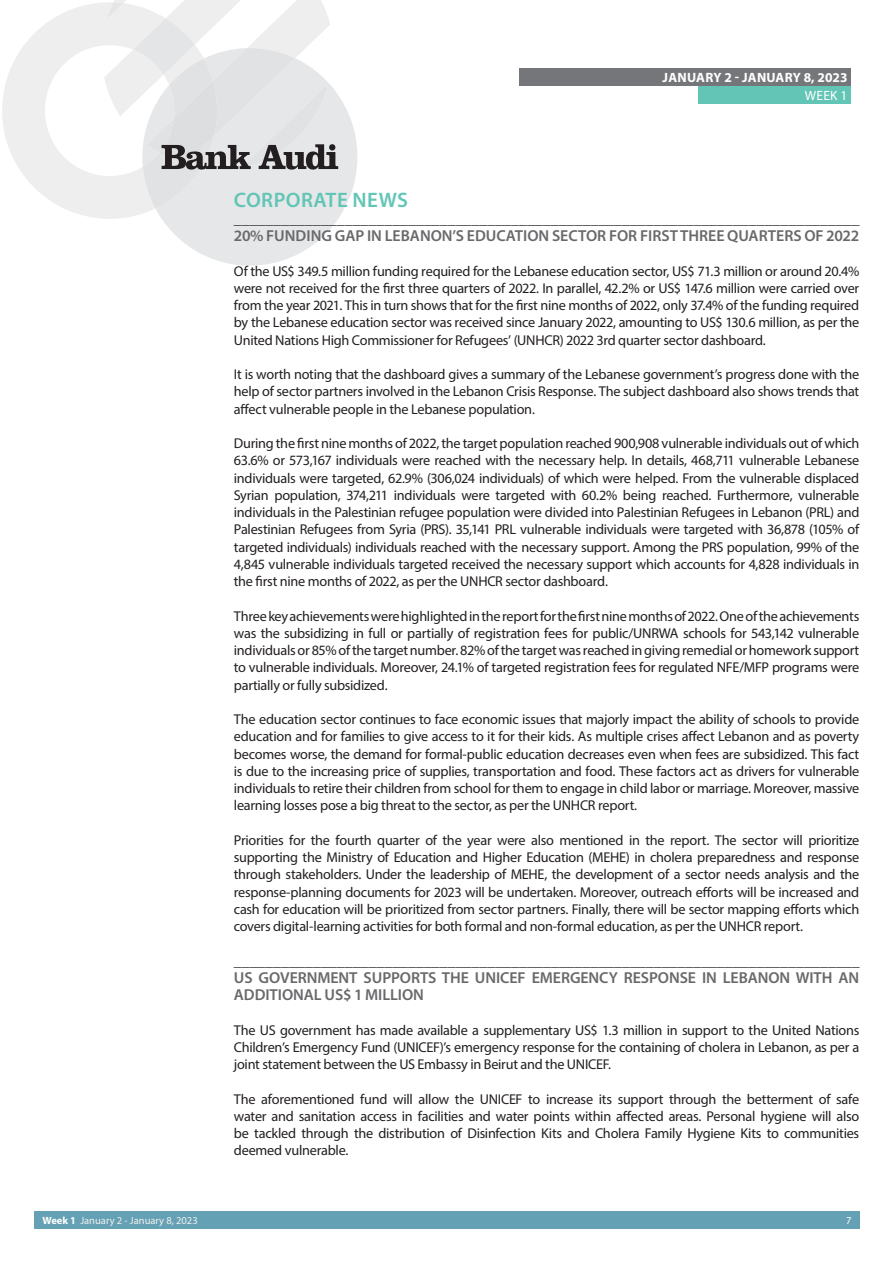
<style>
.page{position:relative;width:893px;height:1263px;background:#fff}
.page>*{position:absolute;margin:0;border:0;box-sizing:border-box;transform-origin:0 0}
.t1{font:600 21px "Myriad Pro";letter-spacing:.02em;color:#62c5b6}
.t2{font:600 15.9px/17.2px "Myriad Pro";letter-spacing:-.005em;color:#69696c}
.t3{font:15.75px "Myriad Pro";color:#3e3e3f}
.t4{font:14.25px/17.2px "Myriad Pro";letter-spacing:-.015em;color:#231f20;text-align:justify}
.t5{font:700 13.5px "Myriad Pro";letter-spacing:.02em;color:#fff}
.t6{font:13.5px "Myriad Pro";color:#fff}
.t7{font:10.5px "Myriad Pro";color:#f1f0ee}
.t8{font:10.5px "Myriad Pro";color:#fff}
.s1{font-weight:700;color:#fff}
</style>
<div class="page">
<div style="left:519px;top:68px;width:331px;height:17px;background:#757679"></div>
<div style="left:34px;top:1212px;width:826px;height:17px;background:#65a1b4"></div>
<div style="left:698px;top:86px;width:152px;height:17px;background:#62c5b6"></div>
<svg style="left:162px;top:95px;width:195px;height:171px;fill:#e6e7e9"></svg>
<svg style="left:2px;top:0;width:336px;height:219px"></svg>
<p class="t5" style="left:663px;top:68px;width:186px">JANUARY 2 - JANUARY 8, 2023</p>
<p class="t6" style="left:805px;top:87px;width:44px">WEEK 1</p>
<h1 class="t1" style="left:234px;top:186px;width:176px">CORPORATE NEWS</h1>
<p class="t3" style="left:234px;top:209px;width:627px">_______________________________________________________________________________</p>
<p class="t2" style="left:234px;top:227px;width:627px">20% FUNDING GAP IN LEBANON’S EDUCATION SECTOR FOR FIRST THREE QUARTERS OF 2022</p>
<p class="t4" style="left:234px;top:262px;width:627px">Of the US$ 349.5 million funding required for the Lebanese education sector, US$ 71.3 million or around 20.4% were not received for the first three quarters of 2022. In parallel, 42.2% or US$ 147.6 million were carried over from the year 2021. This in turn shows that for the first nine months of 2022, only 37.4% of the funding required by the Lebanese education sector was received since January 2022, amounting to US$ 130.6 million, as per the United Nations High Commissioner for Refugees’ (UNHCR) 2022 3rd quarter sector dashboard.</p>
<p class="t4" style="left:234px;top:365px;width:627px">It is worth noting that the dashboard gives a summary of the Lebanese government’s progress done with the help of sector partners involved in the Lebanon Crisis Response. The subject dashboard also shows trends that affect vulnerable people in the Lebanese population.</p>
<p class="t4" style="left:234px;top:434px;width:627px">During the first nine months of 2022, the target population reached 900,908 vulnerable individuals out of which 63.6% or 573,167 individuals were reached with the necessary help. In details, 468,711 vulnerable Lebanese individuals were targeted, 62.9% (306,024 individuals) of which were helped. From the vulnerable displaced Syrian population, 374,211 individuals were targeted with 60.2% being reached. Furthermore, vulnerable individuals in the Palestinian refugee population were divided into Palestinian Refugees in Lebanon (PRL) and Palestinian Refugees from Syria (PRS). 35,141 PRL vulnerable individuals were targeted with 36,878 (105% of targeted individuals) individuals reached with the necessary support. Among the PRS population, 99% of the 4,845 vulnerable individuals targeted received the necessary support which accounts for 4,828 individuals in the first nine months of 2022, as per the UNHCR sector dashboard.</p>
<p class="t4" style="left:234px;top:607px;width:627px">Three key achievements were highlighted in the report for the first nine months of 2022. One of the achievements was the subsidizing in full or partially of registration fees for public/UNRWA schools for 543,142 vulnerable individuals or 85% of the target number. 82% of the target was reached in giving remedial or homework support to vulnerable individuals. Moreover, 24.1% of targeted registration fees for regulated NFE/MFP programs were partially or fully subsidized.</p>
<p class="t4" style="left:234px;top:710px;width:627px">The education sector continues to face economic issues that majorly impact the ability of schools to provide education and for families to give access to it for their kids. As multiple crises affect Lebanon and as poverty becomes worse, the demand for formal-public education decreases even when fees are subsidized. This fact is due to the increasing price of supplies, transportation and food. These factors act as drivers for vulnerable individuals to retire their children from school for them to engage in child labor or marriage. Moreover, massive learning losses pose a big threat to the sector, as per the UNHCR report.</p>
<p class="t4" style="left:234px;top:831px;width:627px">Priorities for the fourth quarter of the year were also mentioned in the report. The sector will prioritize supporting the Ministry of Education and Higher Education (MEHE) in cholera preparedness and response through stakeholders. Under the leadership of MEHE, the development of a sector needs analysis and the response-planning documents for 2023 will be undertaken. Moreover, outreach efforts will be increased and cash for education will be prioritized from sector partners. Finally, there will be sector mapping efforts which covers digital-learning activities for both formal and non-formal education, as per the UNHCR report.</p>
<p class="t3" style="left:234px;top:951px;width:627px">_______________________________________________________________________________</p>
<p class="t2" style="left:234px;top:968px;width:627px">US GOVERNMENT SUPPORTS THE UNICEF EMERGENCY RESPONSE IN LEBANON WITH AN<br>ADDITIONAL US$ 1 MILLION</p>
<p class="t4" style="left:234px;top:1021px;width:627px">The US government has made available a supplementary US$ 1.3 million in support to the United Nations Children’s Emergency Fund (UNICEF)’s emergency response for the containing of cholera in Lebanon, as per a joint statement between the US Embassy in Beirut and the UNICEF.</p>
<p class="t4" style="left:234px;top:1090px;width:627px">The aforementioned fund will allow the UNICEF to increase its support through the betterment of safe water and sanitation access in facilities and water points within affected areas. Personal hygiene will also be tackled through the distribution of Disinfection Kits and Cholera Family Hygiene Kits to communities deemed vulnerable.</p>
<p class="t7" style="left:43px;top:1214px;width:157px"><span class="s1">Week 1</span> January 2 - January 8, 2023</p>
<p class="t8" style="left:846px;top:1213px;width:7px">7</p>
</div>
